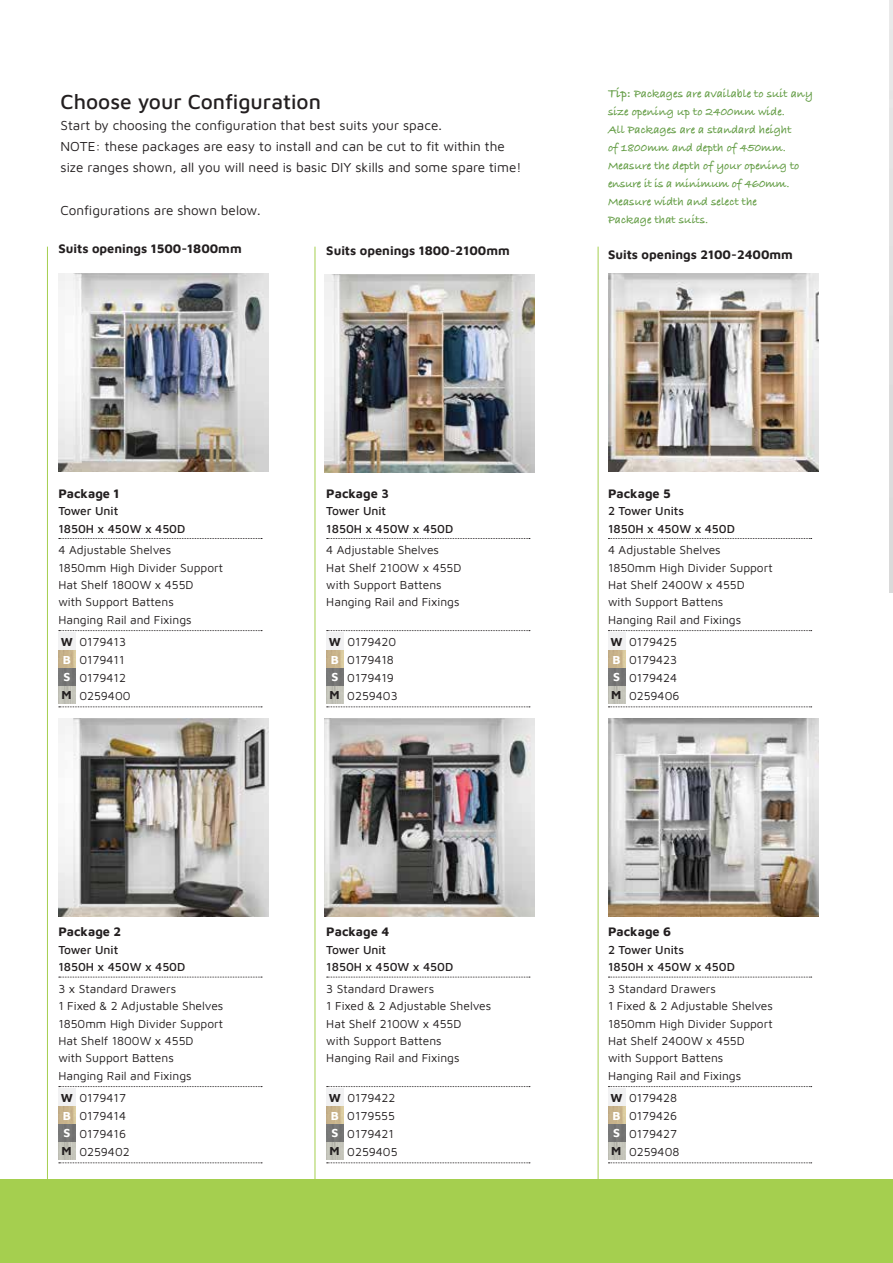
<style>
.page{position:relative;width:893px;height:1263px;background:#fff}
.page>*{position:absolute;margin:0;border:0;box-sizing:border-box;transform-origin:0 0}
.t1{font:500 21px "Maven Pro";color:#231f20}
.t2{font:13.5px/21px "Maven Pro";color:#231f20}
.t3{font:700 12.75px "Maven Pro";color:#231f20}
.t4{font:12px/17.4px "Maven Pro";color:#231f20}
.t5{font:700 12px/18px "Bradley Hand ITCTT";color:#619b42}
.t6{font:500 12px/17.4px "Maven Pro";color:#231f20}
.s1{font-size:13.5px}
.s2{font-weight:700}
.s3{font-weight:700;color:#fff}
</style>
<div class="page">
<svg style="left:59px;top:538px;width:203px;height:1px"></svg>
<svg style="left:59px;top:630px;width:203px;height:1px"></svg>
<svg style="left:59px;top:706px;width:203px;height:1px"></svg>
<div style="left:58px;top:632px;width:17px;height:17px;background:#f1f1f2"></div>
<img style="left:58px;top:650px;width:17px;height:53px">
<svg style="left:59px;top:977px;width:203px;height:1px"></svg>
<svg style="left:59px;top:1086px;width:203px;height:1px"></svg>
<svg style="left:59px;top:1162px;width:203px;height:1px"></svg>
<div style="left:58px;top:1088px;width:17px;height:17px;background:#f1f1f2"></div>
<img style="left:58px;top:1106px;width:17px;height:53px">
<svg style="left:608px;top:538px;width:204px;height:1px"></svg>
<svg style="left:608px;top:630px;width:204px;height:1px"></svg>
<svg style="left:608px;top:706px;width:204px;height:1px"></svg>
<div style="left:608px;top:632px;width:17px;height:17px;background:#f1f1f2"></div>
<img style="left:608px;top:650px;width:17px;height:53px">
<svg style="left:608px;top:977px;width:204px;height:1px"></svg>
<svg style="left:608px;top:1086px;width:204px;height:1px"></svg>
<svg style="left:608px;top:1162px;width:204px;height:1px"></svg>
<div style="left:608px;top:1088px;width:17px;height:17px;background:#f1f1f2"></div>
<img style="left:608px;top:1106px;width:17px;height:53px">
<img style="left:58px;top:274px;width:210px;height:197px">
<img style="left:58px;top:718px;width:210px;height:198px">
<img style="left:325px;top:275px;width:210px;height:198px">
<img style="left:325px;top:718px;width:210px;height:198px">
<img style="left:609px;top:274px;width:209px;height:197px">
<img style="left:609px;top:718px;width:209px;height:198px">
<svg style="left:327px;top:538px;width:203px;height:1px"></svg>
<svg style="left:327px;top:630px;width:203px;height:1px"></svg>
<svg style="left:327px;top:706px;width:203px;height:1px"></svg>
<div style="left:326px;top:632px;width:17px;height:17px;background:#f1f1f2"></div>
<img style="left:326px;top:650px;width:17px;height:53px">
<svg style="left:327px;top:977px;width:203px;height:1px"></svg>
<svg style="left:327px;top:1086px;width:203px;height:1px"></svg>
<svg style="left:327px;top:1162px;width:203px;height:1px"></svg>
<div style="left:326px;top:1088px;width:17px;height:17px;background:#f1f1f2"></div>
<img style="left:326px;top:1106px;width:17px;height:53px">
<hr style="left:315px;top:247px;width:1px;height:978px;background:#a5cf4f">
<hr style="left:598px;top:247px;width:1px;height:978px;background:#a5cf4f">
<hr style="left:47px;top:247px;width:1px;height:978px;background:#a5cf4f">
<div style="left:0;top:1179px;width:893px;height:84px;background:#a5cf4f"></div>
<h1 class="t1" style="left:61px;top:87px;width:262px">Choose your Configuration</h1>
<p class="t2" style="left:61px;top:114px;width:462px">Start by choosing the configuration that best suits your space.<br>NOTE: these packages are easy to install and can be cut to fit within the size ranges shown, all you will need is basic DIY skills and some spare time!</p>
<p class="t2" style="left:61px;top:199px;width:202px">Configurations are shown below.</p>
<p class="t5" style="left:608px;top:84px;width:206px"><span class="s1">Tip:</span> Packages are available to suit any size opening up to 2400mm wide.<br>All Packages are a standard height<br>of 1800mm and depth of 450mm.<br>Measure the depth of your opening to ensure it is a minimum of 460mm.<br>Measure width and select the<br>Package that suits.</p>
<p class="t3" style="left:58px;top:239px;width:185px">Suits openings 1500-1800mm</p>
<p class="t3" style="left:326px;top:242px;width:185px">Suits openings 1800-2100mm</p>
<p class="t3" style="left:608px;top:246px;width:186px">Suits openings 2100-2400mm</p>
<p class="t3" style="left:58px;top:485px;width:63px">Package 1</p>
<p class="t6" style="left:58px;top:502px;width:128px">Tower Unit<br>1850H x 450W x 450D</p>
<p class="t4" style="left:58px;top:541px;width:166px">4 Adjustable Shelves<br>1850mm High Divider Support<br>Hat Shelf 1800W x 455D<br>with Support Battens<br>Hanging Rail and Fixings</p>
<p class="t4" style="left:61px;top:632px;width:71px;line-height:18px"><span class="s2">W</span> 0179413<br><span class="s3">B</span> 0179411<br><span class="s3">S</span> 0179412<br><span class="s2">M</span> 0259400</p>
<p class="t3" style="left:58px;top:923px;width:64px">Package 2</p>
<p class="t6" style="left:58px;top:940px;width:128px">Tower Unit<br>1850H x 450W x 450D</p>
<p class="t4" style="left:58px;top:979px;width:166px">3 x Standard Drawers<br>1 Fixed &amp; 2 Adjustable Shelves<br>1850mm High Divider Support<br>Hat Shelf 1800W x 455D<br>with Support Battens<br>Hanging Rail and Fixings</p>
<p class="t4" style="left:61px;top:1088px;width:70px;line-height:18px"><span class="s2">W</span> 0179417<br><span class="s3">B</span> 0179414<br><span class="s3">S</span> 0179416<br><span class="s2">M</span> 0259402</p>
<p class="t3" style="left:326px;top:485px;width:64px">Package 3</p>
<p class="t6" style="left:326px;top:502px;width:128px">Tower Unit<br>1850H x 450W x 450D</p>
<p class="t4" style="left:326px;top:541px;width:137px">4 Adjustable Shelves<br>Hat Shelf 2100W x 455D with Support Battens<br>Hanging Rail and Fixings</p>
<p class="t4" style="left:329px;top:632px;width:70px;line-height:18px"><span class="s2">W</span> 0179420<br><span class="s3">B</span> 0179418<br><span class="s3">S</span> 0179419<br><span class="s2">M</span> 0259403</p>
<p class="t3" style="left:326px;top:923px;width:64px">Package 4</p>
<p class="t6" style="left:326px;top:940px;width:128px">Tower Unit<br>1850H x 450W x 450D</p>
<p class="t4" style="left:326px;top:979px;width:166px">3 Standard Drawers<br>1 Fixed &amp; 2 Adjustable Shelves<br>Hat Shelf 2100W x 455D<br>with Support Battens<br>Hanging Rail and Fixings</p>
<p class="t4" style="left:329px;top:1088px;width:70px;line-height:18px"><span class="s2">W</span> 0179422<br><span class="s3">B</span> 0179555<br><span class="s3">S</span> 0179421<br><span class="s2">M</span> 0259405</p>
<p class="t3" style="left:608px;top:485px;width:64px">Package 5</p>
<p class="t6" style="left:608px;top:502px;width:128px">2 Tower Units<br>1850H x 450W x 450D</p>
<p class="t4" style="left:608px;top:541px;width:166px">4 Adjustable Shelves<br>1850mm High Divider Support<br>Hat Shelf 2400W x 455D<br>with Support Battens<br>Hanging Rail and Fixings</p>
<p class="t4" style="left:610px;top:632px;width:70px;line-height:18px"><span class="s2">W</span> 0179425<br><span class="s3">B</span> 0179423<br><span class="s3">S</span> 0179424<br><span class="s2">M</span> 0259406</p>
<p class="t3" style="left:608px;top:923px;width:65px">Package 6</p>
<p class="t6" style="left:608px;top:940px;width:128px">2 Tower Units<br>1850H x 450W x 450D</p>
<p class="t4" style="left:608px;top:979px;width:166px">3 Standard Drawers<br>1 Fixed &amp; 2 Adjustable Shelves<br>1850mm High Divider Support<br>Hat Shelf 2400W x 455D<br>with Support Battens<br>Hanging Rail and Fixings</p>
<p class="t4" style="left:610px;top:1088px;width:70px;line-height:18px"><span class="s2">W</span> 0179428<br><span class="s3">B</span> 0179426<br><span class="s3">S</span> 0179427<br><span class="s2">M</span> 0259408</p>
</div>
